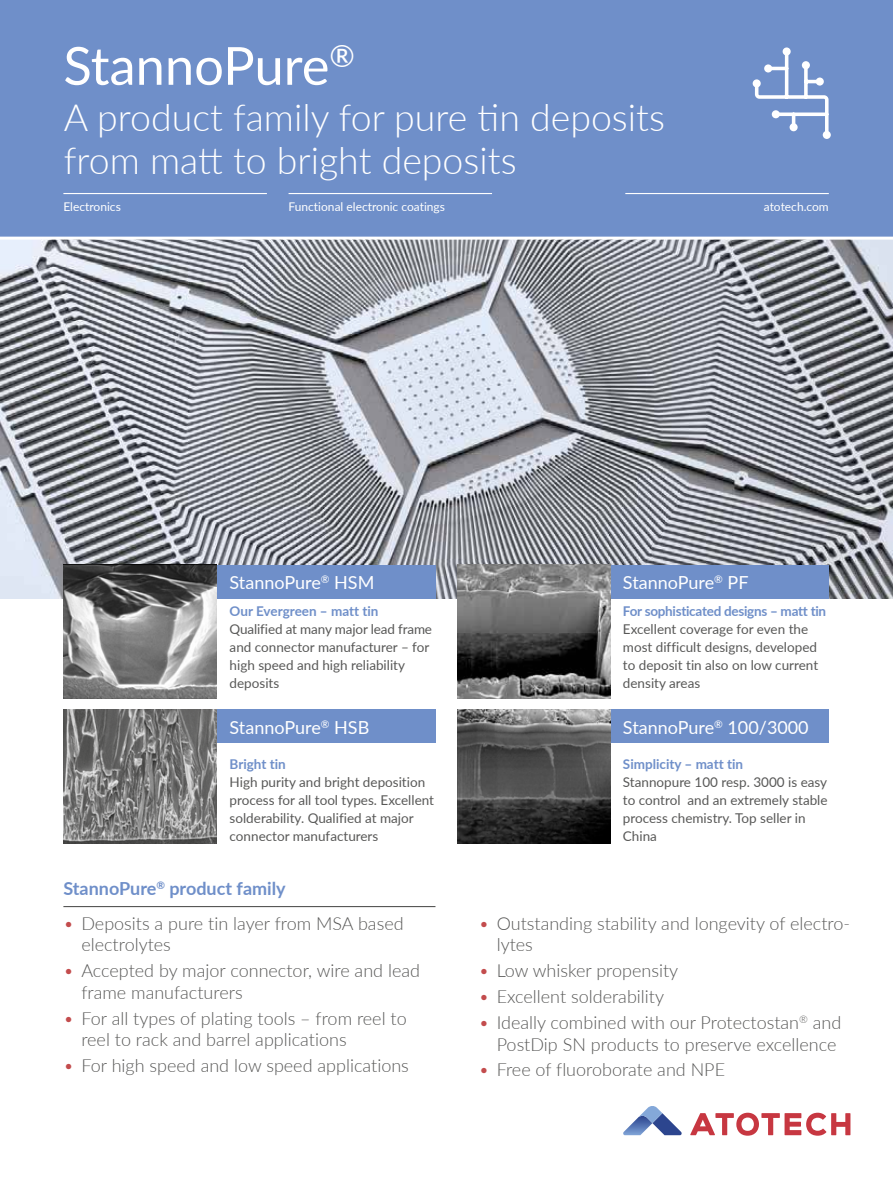
<style>
.page{position:relative;width:893px;height:1191px;background:#fff}
.page>*{position:absolute;margin:0;border:0;box-sizing:border-box;transform-origin:0 0}
.t1{font:52.5px "Lato";color:#fff}
.t2{font:300 37.5px/43.5px "Lato";color:#fff}
.t3{font:300 18px/21.6px "Lato";color:#585857}
.t4{font:18px "Lato";color:#fff}
.t5{font:700 18px "Lato";color:#6f8fc9}
.t6{font:13.5px/18px "Lato";color:#585857}
.t7{font:700 13.5px "Lato";letter-spacing:-.005em;color:#6f8fc9}
.t8{font:12px "Lato";color:#fff}
.s1{color:#c34c4d}
</style>
<div class="page">
<svg style="left:690px;top:1112px;width:160px;height:23px"></svg>
<svg style="left:623px;top:1106px;width:59px;height:29px"></svg>
<img style="left:0;top:240px;width:893px;height:358px">
<div style="left:0;top:0;width:893px;height:238px;background:#6f8fc9"></div>
<hr style="left:63px;top:193px;width:204px;height:1px;background:#fff">
<hr style="left:289px;top:193px;width:203px;height:1px;background:#fff">
<hr style="left:625px;top:193px;width:204px;height:1px;background:#fff">
<hr style="left:0;top:237px;width:893px;height:3px;background:#fff">
<svg style="left:753px;top:48px;width:77px;height:90px"></svg>
<div style="left:802px;top:61px;width:8px;height:8px;background:#fff;border-radius:50%"></div>
<div style="left:783px;top:47px;width:8px;height:9px;background:#fff;border-radius:50%"></div>
<div style="left:772px;top:110px;width:8px;height:8px;background:#fff;border-radius:50%"></div>
<div style="left:823px;top:131px;width:8px;height:8px;background:#fff;border-radius:50%"></div>
<div style="left:816px;top:78px;width:8px;height:8px;background:#fff;border-radius:50%"></div>
<div style="left:753px;top:79px;width:8px;height:8px;background:#fff;border-radius:50%"></div>
<div style="left:764px;top:64px;width:8px;height:8px;background:#fff;border-radius:50%"></div>
<div style="left:790px;top:123px;width:8px;height:8px;background:#fff;border-radius:50%"></div>
<div style="left:217px;top:564px;width:219px;height:34px;background:#6f8fc9"></div>
<img style="left:64px;top:564px;width:153px;height:134px">
<div style="left:217px;top:709px;width:219px;height:34px;background:#6f8fc9"></div>
<div style="left:610px;top:564px;width:219px;height:34px;background:#6f8fc9"></div>
<img style="left:457px;top:564px;width:153px;height:134px">
<div style="left:610px;top:709px;width:219px;height:34px;background:#6f8fc9"></div>
<img style="left:457px;top:709px;width:153px;height:134px">
<img style="left:64px;top:709px;width:153px;height:134px">
<hr style="left:63px;top:906px;width:372px;height:1px;background:#585857">
<h1 class="t1" style="left:63px;top:28px;width:293px">StannoPure<sup>®</sup></h1>
<h2 class="t2" style="left:64px;top:94px;width:603px">A product family for pure tin deposits from matt to bright deposits</h2>
<p class="t8" style="left:63px;top:198px;width:59px">Electronics</p>
<p class="t8" style="left:289px;top:198px;width:158px">Functional electronic coatings</p>
<p class="t8" style="left:764px;top:198px;width:67px">atotech.com</p>
<p class="t4" style="left:230px;top:569px;width:146px">StannoPure<sup>®</sup> HSM</p>
<p class="t7" style="left:230px;top:601px;width:150px">Our Evergreen – matt tin</p>
<p class="t6" style="left:230px;top:620px;width:204px">Qualified at many major lead frame and connector manufacturer – for high speed and high reliability deposits</p>
<p class="t4" style="left:230px;top:714px;width:141px">StannoPure<sup>®</sup> HSB</p>
<p class="t7" style="left:230px;top:754px;width:58px">Bright tin</p>
<p class="t6" style="left:230px;top:773px;width:206px">High purity and bright deposition process for all tool types. Excellent solderability. Qualified at major connector manufacturers</p>
<p class="t5" style="left:63px;top:875px;width:224px">StannoPure<sup>®</sup> product family</p>
<p class="t3" style="left:81px;top:911px;width:324px;text-indent:-18px"><span class="s1">•</span> Deposits a pure tin layer from MSA based electrolytes</p>
<p class="t3" style="left:81px;top:959px;width:340px;text-indent:-18px"><span class="s1">•</span> Accepted by major connector, wire and lead frame manufacturers</p>
<p class="t3" style="left:81px;top:1006px;width:327px;text-indent:-18px"><span class="s1">•</span> For all types of plating tools – from reel to reel to rack and barrel applications</p>
<p class="t3" style="left:63px;top:1054px;width:347px"><span class="s1">•</span> For high speed and low speed applications</p>
<p class="t4" style="left:623px;top:569px;width:127px">StannoPure<sup>®</sup> PF</p>
<p class="t7" style="left:623px;top:601px;width:205px">For sophisticated designs – matt tin</p>
<p class="t6" style="left:623px;top:620px;width:197px">Excellent coverage for even the most difficult designs, developed to deposit tin also on low current density areas</p>
<p class="t4" style="left:623px;top:714px;width:187px">StannoPure<sup>®</sup> 100/3000</p>
<p class="t7" style="left:623px;top:754px;width:122px">Simplicity – matt tin</p>
<p class="t6" style="left:623px;top:773px;width:206px">Stannopure 100 resp. 3000 is easy to control and an extremely stable process chemistry. Top seller in<br>China</p>
<p class="t3" style="left:497px;top:911px;width:355px;text-indent:-18px"><span class="s1">•</span> Outstanding stability and longevity of electro&shy;lytes</p>
<p class="t3" style="left:479px;top:959px;width:201px"><span class="s1">•</span> Low whisker propensity</p>
<p class="t3" style="left:479px;top:985px;width:187px"><span class="s1">•</span> Excellent solderability</p>
<p class="t3" style="left:479px;top:1011px;width:364px;text-align:right"><span class="s1">•</span> Ideally combined with our Protectostan<sup>®</sup> and<br>PostDip SN products to preserve excellence</p>
<p class="t3" style="left:479px;top:1058px;width:248px"><span class="s1">•</span> Free of fluoroborate and NPE</p>
</div>
